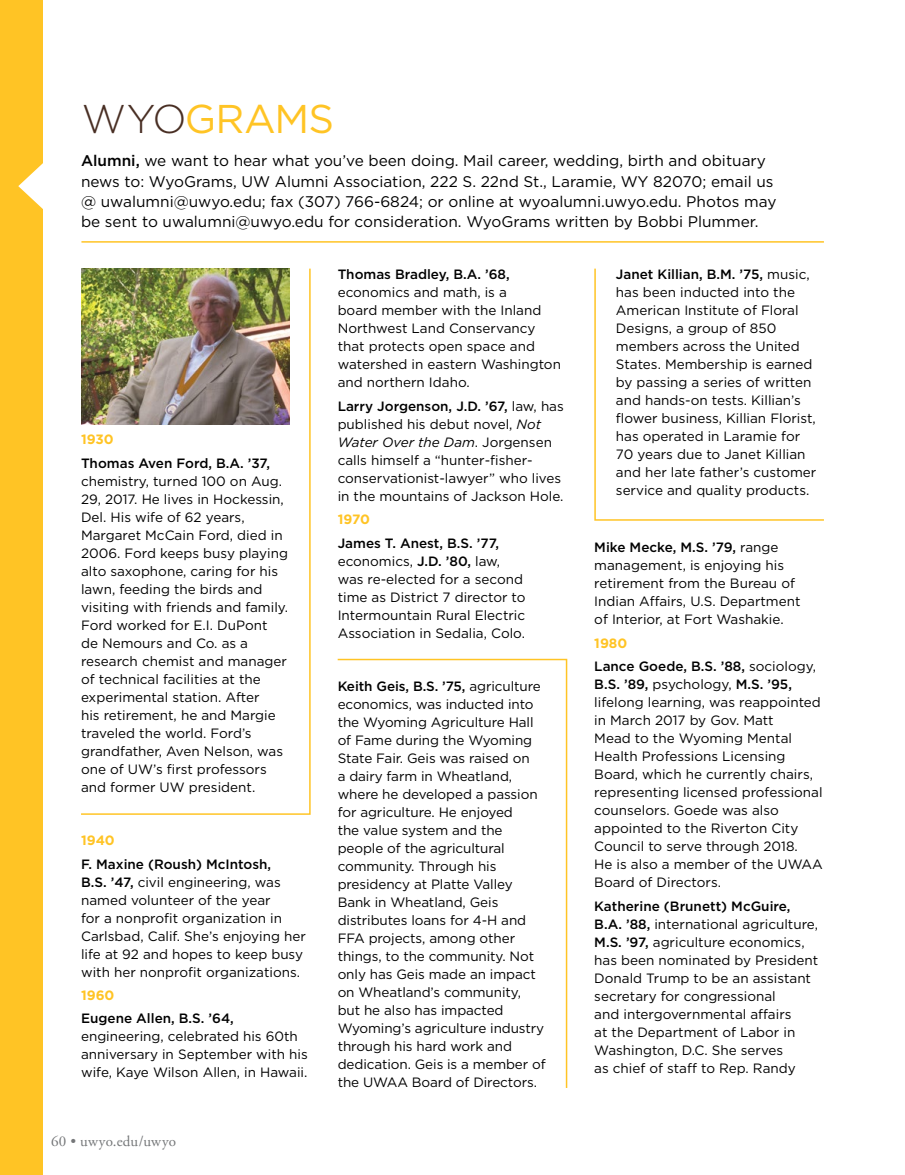
<style>
.page{position:relative;width:905px;height:1175px;background:#fff}
.page>*{position:absolute;margin:0;border:0;box-sizing:border-box;transform-origin:0 0}
.t1{font:40.05px "Gotham";letter-spacing:-.02em;color:#ffc425}
.t2{font:15.3px/20.2px "Gotham";color:#000}
.t3{font:15px "Adobe Garamond Pro";letter-spacing:.015em;color:#757779}
.t4{font:13.5px/18px "Gotham";color:#000}
.t5{font:500 13.5px "Gotham";color:#000}
.t6{font:700 13.5px "Gotham";color:#ffc425}
.s1{font-weight:300;color:#492f24}
.s2{font-weight:500}
.s3{font-style:italic}
</style>
<div class="page">
<div style="left:0;top:0;width:42px;height:1174px;background:#ffc425"></div>
<hr style="left:81px;top:241px;width:742px;height:2px;background:#ffc425">
<svg style="left:18px;top:162px;width:25px;height:48px"></svg>
<img style="left:81px;top:268px;width:230px;height:547px">
<svg style="left:337px;top:658px;width:231px;height:430px"></svg>
<svg style="left:594px;top:268px;width:230px;height:253px"></svg>
<h1 class="t1" style="left:82px;top:94px;width:254px"><span class="s1">WYO</span>GRAMS</h1>
<p class="t2" style="left:81px;top:150px;width:697px"><span class="s2">Alumni,</span> we want to hear what you’ve been doing. Mail career, wedding, birth and obituary news to: WyoGrams, UW Alumni Association, 222 S. 22nd St., Laramie, WY 82070; email us @ uwalumni@uwyo.edu; fax (307) 766-6824; or online at wyoalumni.uwyo.edu. Photos may be sent to uwalumni@uwyo.edu for consideration. WyoGrams written by Bobbi Plummer.</p>
<p class="t6" style="left:81px;top:431px;width:34px">1930</p>
<p class="t5" style="left:81px;top:454px;width:190px">Thomas Aven Ford, B.A. ’37,</p>
<p class="t4" style="left:81px;top:472px;width:208px">chemistry, turned 100 on Aug.<br>29, 2017. He lives in Hockessin,<br>Del. His wife of 62 years,<br>Margaret McCain Ford, died in<br>2006. Ford keeps busy playing alto saxophone, caring for his lawn, feeding the birds and visiting with friends and family.<br>Ford worked for E.I. DuPont<br>de Nemours and Co. as a research chemist and manager of technical facilities at the experimental station. After<br>his retirement, he and Margie traveled the world. Ford’s grandfather, Aven Nelson, was one of UW’s frst professors and former UW president.</p>
<p class="t6" style="left:81px;top:831px;width:35px">1940</p>
<p class="t5" style="left:81px;top:855px;width:192px">F. Maxine (Roush) McIntosh,</p>
<p class="t4" style="left:81px;top:872px;width:226px"><span class="s2">B.S. ’47,</span> civil engineering, was named volunteer of the year<br>for a nonproft organization in<br>Carlsbad, Calif. She’s enjoying her life at 92 and hopes to keep busy with her nonproft organizations.</p>
<p class="t6" style="left:81px;top:986px;width:35px">1960</p>
<p class="t5" style="left:81px;top:1009px;width:154px">Eugene Allen, B.S. ’64,</p>
<p class="t4" style="left:81px;top:1027px;width:228px">engineering, celebrated his 60th anniversary in September with his wife, Kaye Wilson Allen, in Hawaii.</p>
<p class="t3" style="left:51px;top:1131px;width:127px">60 • uwyo.edu/uwyo</p>
<p class="t5" style="left:338px;top:266px;width:173px">Thomas Bradley, B.A. ’68,</p>
<p class="t4" style="left:338px;top:283px;width:225px">economics and math, is a<br>board member with the Inland<br>Northwest Land Conservancy that protects open space and watershed in eastern Washington and northern Idaho.</p>
<p class="t4" style="left:338px;top:397px;width:228px"><span class="s2">Larry Jorgenson, J.D. ’67,</span> law, has published his debut novel, <span class="s3">Not<br>Water Over the Dam</span>. Jorgensen calls himself a “hunter-fsher&shy;conservationist-lawyer” who lives in the mountains of Jackson Hole.</p>
<p class="t6" style="left:338px;top:510px;width:34px">1970</p>
<p class="t4" style="left:338px;top:533px;width:189px"><span class="s2">James T. Anest, B.S. ’77, </span>economics, <span class="s2">J.D. ’80,</span> law, was re-elected for a second time as District 7 director to<br>Intermountain Rural Electric<br>Association in Sedalia, Colo.</p>
<p class="t4" style="left:338px;top:677px;width:209px"><span class="s2">Keith Geis, B.S. ’75,</span> agriculture economics, was inducted into the Wyoming Agriculture Hall of Fame during the Wyoming<br>State Fair. Geis was raised on<br>a dairy farm in Wheatland, where he developed a passion for agriculture. He enjoyed<br>the value system and the people of the agricultural community. Through his presidency at Platte Valley<br>Bank in Wheatland, Geis distributes loans for 4-H and<br>FFA projects, among other things, to the community. Not only has Geis made an impact on Wheatland’s community, but he also has impacted<br>Wyoming’s agriculture industry through his hard work and dedication. Geis is a member of the UWAA Board of Directors.</p>
<p class="t4" style="left:616px;top:265px;width:202px"><span class="s2">Janet Killian, B.M. ’75,</span> music, has been inducted into the<br>American Institute of Floral<br>Designs, a group of 850 members across the United<br>States. Membership is earned by passing a series of written and hands-on tests. Killian’s fower business, Killian Florist, has operated in Laramie for<br>70 years due to Janet Killian and her late father’s customer service and quality products.</p>
<p class="t4" style="left:594px;top:538px;width:208px"><span class="s2">Mike Mecke, M.S. ’79,</span> range management, is enjoying his retirement from the Bureau of<br>Indian Afairs, U.S. Department of Interior, at Fort Washakie.</p>
<p class="t6" style="left:594px;top:634px;width:34px">1980</p>
<p class="t4" style="left:594px;top:657px;width:230px"><span class="s2">Lance Goede, B.S. ’88,</span> sociology,<br><span class="s2">B.S. ’89,</span> psychology, <span class="s2">M.S. ’95, </span>lifelong learning, was reappointed in March 2017 by Gov. Matt<br>Mead to the Wyoming Mental<br>Health Professions Licensing<br>Board, which he currently chairs, representing licensed professional counselors. Goede was also appointed to the Riverton City<br>Council to serve through 2018.<br>He is also a member of the UWAA<br>Board of Directors.</p>
<p class="t5" style="left:594px;top:897px;width:198px">Katherine (Brunett) McGuire,</p>
<p class="t4" style="left:594px;top:914px;width:225px"><span class="s2">B.A. ’88,</span> international agriculture,</p>
<p class="t4" style="left:594px;top:932px;width:225px"><span class="s2">M.S. ’97,</span> agriculture economics, has been nominated by President<br>Donald Trump to be an assistant secretary for congressional<br>and intergovernmental afairs<br>at the Department of Labor in<br>Washington, D.C. She serves<br>as chief of staf to Rep. Randy</p>
</div>
